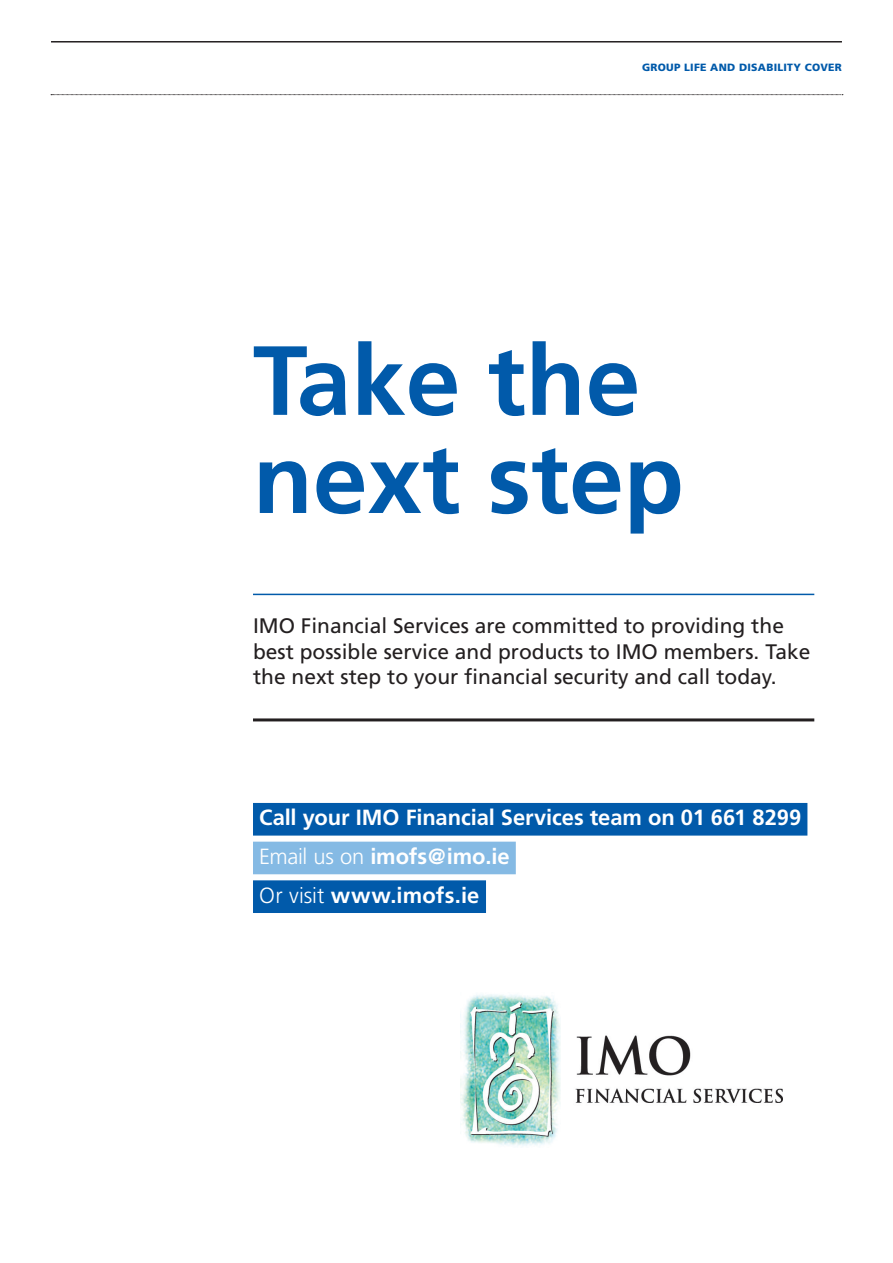
<style>
.page{position:relative;width:893px;height:1263px;background:#fff}
.page>*{position:absolute;margin:0;border:0;box-sizing:border-box;transform-origin:0 0}
.t1{font:700 98.1px/98.1px "Frutiger";color:#015aaa}
.t2{font:700 21.9px/38.7px "Frutiger";letter-spacing:-.005em;color:#fff}
.t3{font:21px/25.5px "Frutiger";color:#231f20}
.t4{font:900 10.5px "Frutiger";letter-spacing:.025em;color:#015aaa}
.s1{font-weight:300}
</style>
<div class="page">
<hr style="left:51px;top:41px;width:791px;height:2px;background:#231f20">
<svg style="left:51px;top:94px;width:792px;height:1px"></svg>
<hr style="left:253px;top:594px;width:561px;height:1px;background:#015aaa">
<hr style="left:253px;top:718px;width:561px;height:3px;background:#231f20">
<div style="left:253px;top:803px;width:554px;height:32px;background:#015aaa"></div>
<div style="left:253px;top:842px;width:263px;height:32px;background:#85bae4"></div>
<div style="left:253px;top:880px;width:233px;height:33px;background:#015aaa"></div>
<img style="left:460px;top:994px;width:322px;height:153px">
<p class="t4" style="left:642px;top:61px;width:201px">GROUP LIFE AND DISABILITY COVER</p>
<h1 class="t1" style="left:253px;top:332px;width:432px">Take the next step</h1>
<p class="t3" style="left:253px;top:613px;width:559px">IMO Financial Services are committed to providing the best possible service and products to IMO members. Take the next step to your financial security and call today.</p>
<p class="t2" style="left:259px;top:799px;width:544px">Call your IMO Financial Services team on 01 661 8299<br><span class="s1">Email us on</span> imofs@imo.ie<br><span class="s1">Or visit</span> www.imofs.ie</p>
</div>
